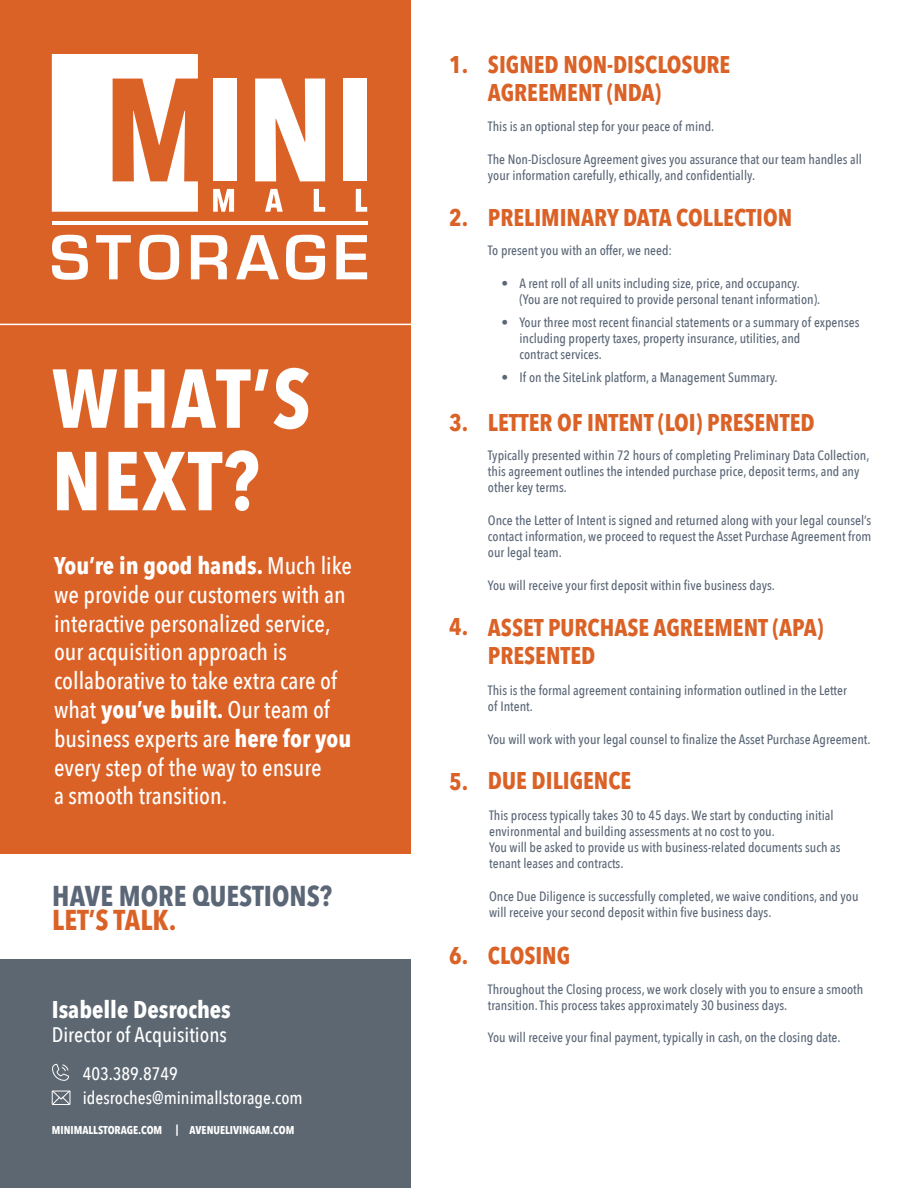
<style>
.page{position:relative;width:918px;height:1188px;background:#fff}
.page>*{position:absolute;margin:0;border:0;box-sizing:border-box;transform-origin:0 0}
.t1{font:700 condensed 82.5px "Avenir Next LT Pro";letter-spacing:.02em;color:#fff}
.t2{font:700 condensed 28.5px "Avenir Next LT Pro";color:#5b6777}
.t3{font:700 condensed 28.5px "Avenir Next LT Pro";color:#db6227}
.t4{font:500 24px/28.8px "Avenir Next Condensed";color:#fff}
.t5{font:700 condensed 24px/28.8px "Avenir Next LT Pro";color:#db6227}
.t6{font:700 condensed 24px "Avenir Next LT Pro";color:#fff}
.t7{font:500 21px "Avenir Next Condensed";color:#fff}
.t8{font:500 18px "Avenir Next Condensed";color:#fff}
.t9{font:500 13.5px/16.2px "Avenir Next Condensed";color:#5b6777}
.t10{font:700 condensed 11.25px "Avenir Next LT Pro";color:#fff}
.s1{font-family:"Avenir Next LT Pro";font-weight:700;font-stretch:condensed}
</style>
<div class="page">
<div style="left:0;top:0;width:411px;height:956px;background:#db6227"></div>
<div style="left:0;top:958px;width:411px;height:230px;background:#5c6771"></div>
<svg style="left:52px;top:1063px;width:17px;height:18px"></svg>
<svg style="left:51px;top:1090px;width:20px;height:15px"></svg>
<div style="left:0;top:854px;width:414px;height:104px;background:#fff"></div>
<hr style="left:0;top:324px;width:427px;height:1px;background:#fff">
<svg style="left:213px;top:189px;width:21px;height:23px"></svg>
<svg style="left:265px;top:189px;width:18px;height:23px"></svg>
<svg style="left:314px;top:189px;width:11px;height:23px"></svg>
<svg style="left:356px;top:189px;width:11px;height:23px"></svg>
<div style="left:213px;top:79px;width:24px;height:102px;background:#fff"></div>
<svg style="left:255px;top:79px;width:70px;height:102px"></svg>
<div style="left:344px;top:79px;width:23px;height:102px;background:#fff"></div>
<svg style="left:52px;top:54px;width:146px;height:158px"></svg>
<svg style="left:52px;top:235px;width:36px;height:45px"></svg>
<svg style="left:96px;top:235px;width:35px;height:44px"></svg>
<svg style="left:139px;top:235px;width:40px;height:45px"></svg>
<svg style="left:191px;top:235px;width:36px;height:44px"></svg>
<svg style="left:236px;top:235px;width:43px;height:44px"></svg>
<svg style="left:286px;top:235px;width:39px;height:45px"></svg>
<svg style="left:336px;top:235px;width:31px;height:44px"></svg>
<hr style="left:52px;top:222px;width:315px;height:3px;background:#fff">
<p class="t1" style="left:52px;top:348px;width:260px">WHAT’S</p>
<p class="t1" style="left:52px;top:431px;width:209px">NEXT?</p>
<p class="t4" style="left:54px;top:551px;width:300px"><span class="s1">You’re in good hands.</span> Much like we provide our customers with an interactive personalized service, our acquisition approach is collaborative to take extra care of what <span class="s1">you’ve built.</span> Our team of business experts are <span class="s1">here for you </span>every step of the way to ensure<br>a smooth transition.</p>
<p class="t2" style="left:52px;top:878px;width:281px">HAVE MORE QUESTIONS?</p>
<p class="t3" style="left:52px;top:902px;width:126px">LET’S TALK.</p>
<p class="t6" style="left:52px;top:995px;width:181px">Isabelle Desroches</p>
<p class="t7" style="left:52px;top:1022px;width:177px">Director of Acquisitions</p>
<p class="t8" style="left:83px;top:1063px;width:96px">403.389.8749</p>
<p class="t8" style="left:83px;top:1087px;width:221px">idesroches@minimallstorage.com</p>
<p class="t10" style="left:52px;top:1123px;width:244px">MINIMALLSTORAGE.COM | AVENUELIVINGAM.COM</p>
<p class="t5" style="left:449px;top:50px;width:21px">1.</p>
<p class="t5" style="left:449px;top:203px;width:21px">2.</p>
<p class="t5" style="left:449px;top:408px;width:21px">3.</p>
<p class="t5" style="left:449px;top:613px;width:21px">4.</p>
<p class="t5" style="left:449px;top:767px;width:21px">5.</p>
<p class="t5" style="left:449px;top:941px;width:21px">6.</p>
<p class="t5" style="left:488px;top:50px;width:244px">SIGNED NON-DISCLOSURE<br>AGREEMENT (NDA)</p>
<p class="t9" style="left:488px;top:118px;width:228px">This is an optional step for your peace of mind.</p>
<p class="t9" style="left:488px;top:151px;width:375px">The Non-Disclosure Agreement gives you assurance that our team handles all your information carefully, ethically, and confidentially.</p>
<p class="t5" style="left:488px;top:203px;width:306px">PRELIMINARY DATA COLLECTION</p>
<p class="t9" style="left:488px;top:243px;width:186px">To present you with an offer, we need:</p>
<p class="t9" style="left:519px;top:275px;width:302px;text-indent:-18px">• A rent roll of all units including size, price, and occupancy. (You are not required to provide personal tenant information).</p>
<p class="t9" style="left:519px;top:314px;width:342px;text-indent:-18px">• Your three most recent financial statements or a summary of expenses including property taxes, property insurance, utilities, and<br>contract services.</p>
<p class="t9" style="left:501px;top:369px;width:278px">• If on the SiteLink platform, a Management Summary.</p>
<p class="t5" style="left:488px;top:408px;width:328px">LETTER OF INTENT (LOI) PRESENTED</p>
<p class="t9" style="left:488px;top:447px;width:383px">Typically presented within 72 hours of completing Preliminary Data Collection, this agreement outlines the intended purchase price, deposit terms, and any other key terms.</p>
<p class="t9" style="left:488px;top:512px;width:385px;text-align:justify">Once the Letter of Intent is signed and returned along with your legal counsel’s contact information, we proceed to request the Asset Purchase Agreement from our legal team.</p>
<p class="t9" style="left:488px;top:577px;width:288px">You will receive your first deposit within five business days.</p>
<p class="t5" style="left:488px;top:613px;width:337px">ASSET PURCHASE AGREEMENT (APA)<br>PRESENTED</p>
<p class="t9" style="left:488px;top:682px;width:360px">This is the formal agreement containing information outlined in the Letter of Intent.</p>
<p class="t9" style="left:488px;top:731px;width:384px">You will work with your legal counsel to finalize the Asset Purchase Agreement.</p>
<p class="t5" style="left:488px;top:766px;width:145px">DUE DILIGENCE</p>
<p class="t9" style="left:489px;top:807px;width:353px">This process typically takes 30 to 45 days. We start by conducting initial environmental and building assessments at no cost to you.<br>You will be asked to provide us with business-related documents such as tenant leases and contracts.</p>
<p class="t9" style="left:489px;top:888px;width:371px">Once Due Diligence is successfully completed, we waive conditions, and you will receive your second deposit within five business days.</p>
<p class="t5" style="left:488px;top:941px;width:84px">CLOSING</p>
<p class="t9" style="left:488px;top:981px;width:377px">Throughout the Closing process, we work closely with you to ensure a smooth transition. This process takes approximately 30 business days.</p>
<p class="t9" style="left:488px;top:1030px;width:354px">You will receive your final payment, typically in cash, on the closing date.</p>
</div>
